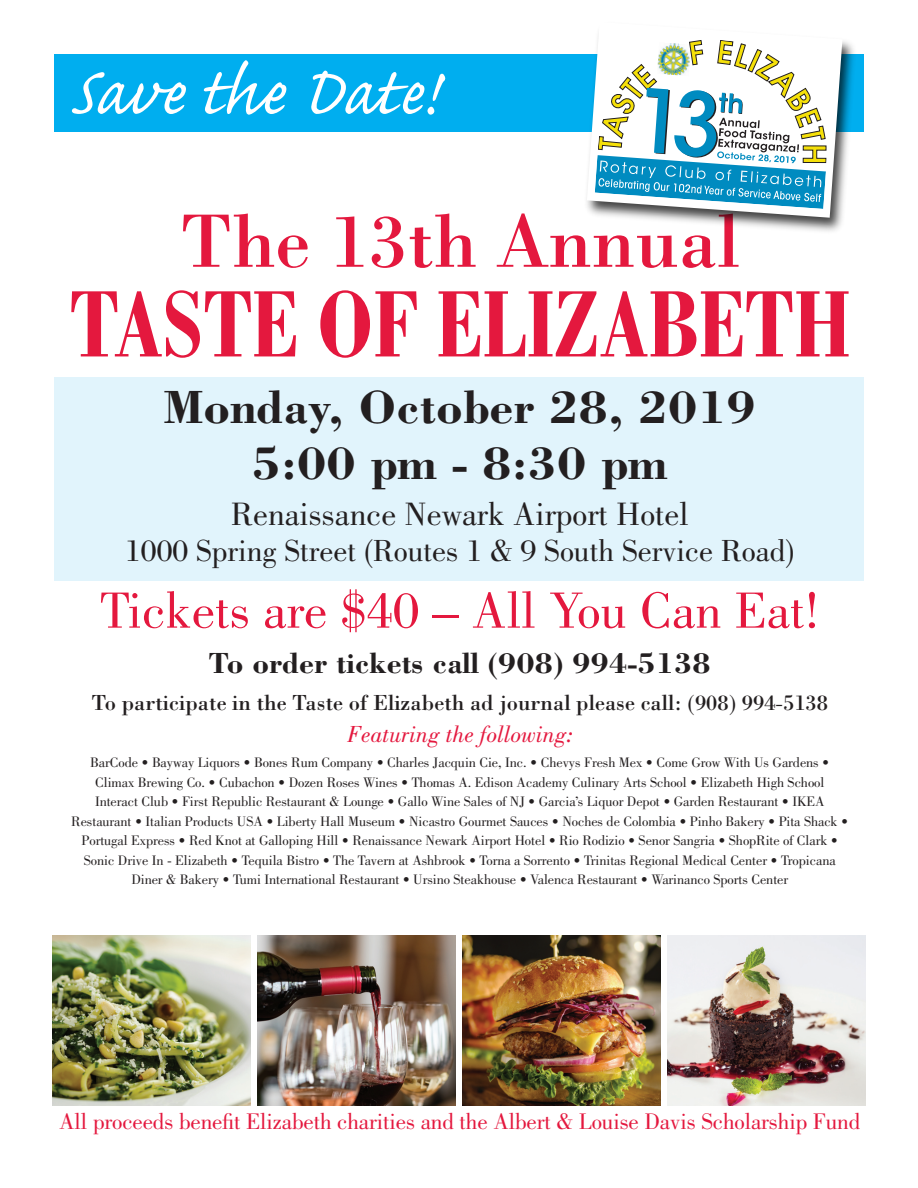
<style>
.page{position:relative;width:918px;height:1188px;background:#fff}
.page>*{position:absolute;margin:0;border:0;box-sizing:border-box;transform-origin:0 0}
.t1{font:700 condensed 100.5px "Bodoni Std";color:#e4183e}
.t2{font:87px "Caflisch Script Pro";color:#fff}
.t3{font:78px "Bodoni Std";color:#e4183e}
.t4{font:52.5px "Bodoni Std";color:#e4183e}
.t5{font:700 48px/55.5px "Bodoni Std";color:#231f20;text-align:center}
.t6{font:33.45px "Bodoni Std";color:#231f20}
.t7{font:31.5px "Bodoni Std";color:#231f20}
.t8{font:700 30px "Bodoni Std";color:#231f20}
.t9{font:italic 24px "Bodoni Std";color:#e4183e}
.t10{font:23.25px "Bodoni Std";letter-spacing:-.005em;color:#e4183e}
.t11{font:22.5px "Bodoni Std";color:#231f20}
.t12{font:14.25px/19.5px "Bodoni Std";letter-spacing:-.005em;color:#231f20;text-align:center}
</style>
<div class="page">
<div style="left:54px;top:377px;width:810px;height:203px;background:#e1f4fc"></div>
<div style="left:54px;top:54px;width:810px;height:78px;background:#00aeef"></div>
<img style="left:586px;top:41px;width:268px;height:191px">
<svg style="left:587px;top:41px;width:255px;height:177px"></svg>
<svg style="left:595px;top:40px;width:232px;height:169px"></svg>
<img style="left:52px;top:936px;width:198px;height:170px">
<img style="left:257px;top:936px;width:199px;height:170px">
<img style="left:462px;top:936px;width:199px;height:170px">
<img style="left:668px;top:936px;width:198px;height:170px">
<p class="t2" style="left:69px;top:32px;width:369px">Save the Date!</p>
<p class="t3" style="left:180px;top:194px;width:561px">The 13th Annual</p>
<p class="t1" style="left:69px;top:263px;width:783px">TASTE OF ELIZABETH</p>
<p class="t5" style="left:164px;top:379px;width:594px">Monday, October 28, 2019<br>5:00 pm - 8:30 pm</p>
<p class="t6" style="left:231px;top:502px;width:459px">Renaissance Newark Airport Hotel</p>
<p class="t7" style="left:125px;top:539px;width:671px">1000 Spring Street (Routes 1 &amp; 9 South Service Road)</p>
<p class="t4" style="left:100px;top:591px;width:720px">Tickets are $40 – All You Can Eat!</p>
<p class="t8" style="left:209px;top:645px;width:503px">To order tickets call (908) 994-5138</p>
<p class="t11" style="left:91px;top:689px;width:738px">To participate in the Taste of Elizabeth ad journal please call: (908) 994-5138</p>
<p class="t9" style="left:347px;top:720px;width:228px">Featuring the following:</p>
<p class="t12" style="left:71px;top:754px;width:779px">BarCode • Bayway Liquors • Bones Rum Company • Charles Jacquin Cie, Inc. • Chevys Fresh Mex • Come Grow With Us Gardens • Climax Brewing Co. • Cubachon • Dozen Roses Wines • Thomas A. Edison Academy Culinary Arts School • Elizabeth High School<br>Interact Club • First Republic Restaurant &amp; Lounge • Gallo Wine Sales of NJ • Garcia’s Liquor Depot • Garden Restaurant • IKEA Restaurant • Italian Products USA • Liberty Hall Museum • Nicastro Gourmet Sauces • Noches de Colombia • Pinho Bakery • Pita Shack • Portugal Express • Red Knot at Galloping Hill • Renaissance Newark Airport Hotel • Rio Rodizio • Senor Sangria • ShopRite of Clark • Sonic Drive In - Elizabeth • Tequila Bistro • The Tavern at Ashbrook • Torna a Sorrento • Trinitas Regional Medical Center • Tropicana Diner &amp; Bakery • Tumi International Restaurant • Ursino Steakhouse • Valenca Restaurant • Warinanco Sports Center</p>
<p class="t10" style="left:59px;top:1112px;width:803px">All proceeds benefit Elizabeth charities and the Albert &amp; Louise Davis Scholarship Fund</p>
</div>
